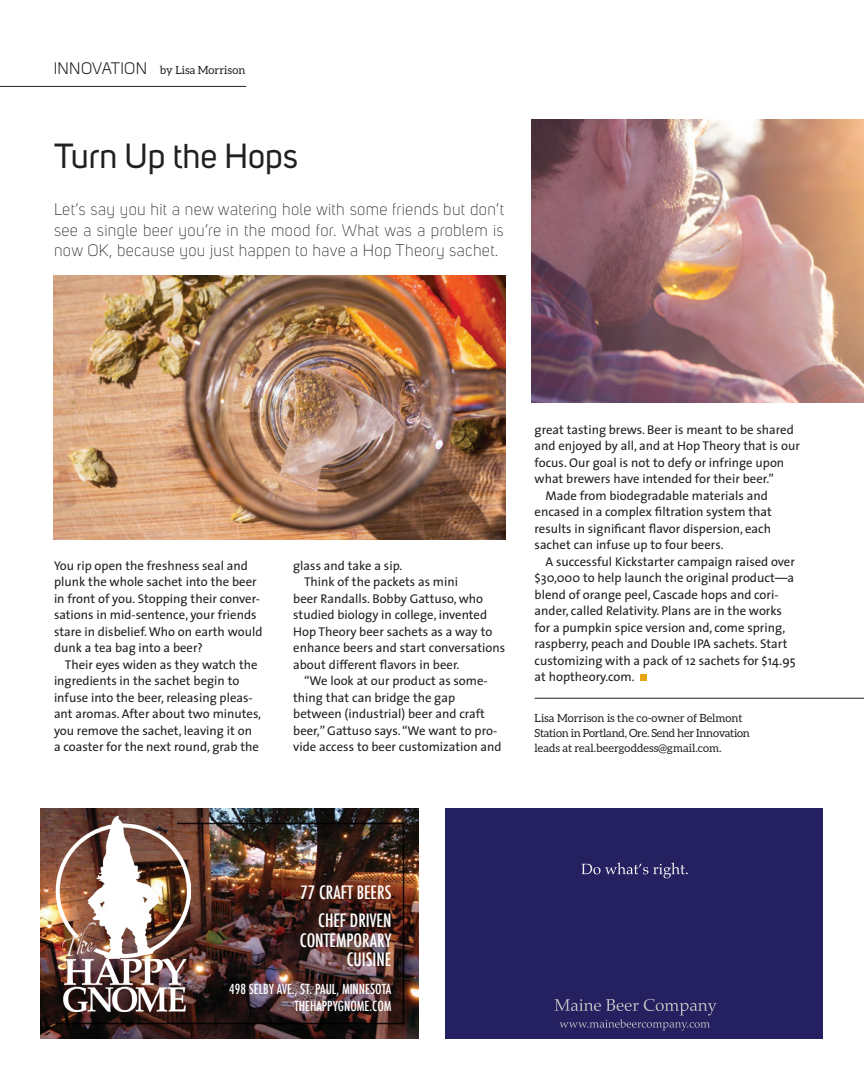
<style>
.page{position:relative;width:864px;height:1080px;background:#fff}
.page>*{position:absolute;margin:0;border:0;box-sizing:border-box;transform-origin:0 0}
.t1{font:34.5px "Uni Sans";color:#231f20}
.t2{font:500 condensed 18px/28.5px "Futura";color:#fff;text-align:right}
.Intro_Paragraph{font:300 16.5px/20.7px "Uni Sans";letter-spacing:.02em;color:#231f20;text-align:justify}
.Header{font:16.5px "Uni Sans";letter-spacing:.02em;color:#231f20}
.t3{font:500 condensed 13.5px/16.5px "Futura";color:#fff;text-align:right}
.Body_Copy{font:12.75px/16.5px "The Sans";color:#231f20}
.Body_Copy_1st_Par{font:12.75px/16.5px "The Sans";color:#231f20}
.Bio_Shirttail{font:11.25px/15px "Aleo";color:#231f20}
.Byline{font:11.25px "Aleo";color:#231f20}
</style>
<div class="page">
<img style="left:54px;top:276px;width:451px;height:264px">
<hr style="left:0;top:86px;width:246px;height:1px;background:#231f20">
<hr style="left:535px;top:698px;width:329px;height:1px;background:#231f20">
<img style="left:532px;top:120px;width:332px;height:283px">
<div style="left:640px;top:674px;width:7px;height:7px;background:#e7a512"></div>
<img style="left:40px;top:808px;width:378px;height:231px">
<img style="left:53px;top:816px;width:137px;height:196px">
<img style="left:54px;top:822px;width:351px;height:203px">
<div style="left:446px;top:808px;width:377px;height:231px;background:#252161"></div>
<svg style="left:581px;top:863px;width:107px;height:15px"></svg>
<svg style="left:555px;top:999px;width:162px;height:32px"></svg>
<p class="Header" style="left:54px;top:59px;width:95px">INNOVATION</p>
<p class="Byline" style="left:160px;top:64px;width:87px">by Lisa Morrison</p>
<p class="t1" style="left:54px;top:136px;width:246px">Turn Up the Hops</p>
<p class="Intro_Paragraph" style="left:54px;top:199px;width:451px">Let’s say you hit a new watering hole with some friends but don’t see a single beer you’re in the mood for. What was a problem is now OK, because you just happen to have a Hop Theory sachet.</p>
<p class="Body_Copy_1st_Par" style="left:54px;top:557px;width:210px">You rip open the freshness seal and plunk the whole sachet into the beer in front of you. Stopping their conver&shy;sations in mid-sentence, your friends stare in disbelief.Who on earth would dunk a tea bag into a beer?</p>
<p class="Body_Copy" style="left:54px;top:656px;width:209px;text-indent:11px">Their eyes widen as they watch the ingredients in the sachet begin to infuse into the beer, releasing pleas&shy;ant aromas. After about two minutes, you remove the sachet, leaving it on a coaster for the next round, grab the</p>
<p class="Body_Copy" style="left:293px;top:557px;width:111px">glass and take a sip.</p>
<p class="Body_Copy" style="left:293px;top:573px;width:213px;text-indent:11px">Think of the packets as mini<br>beer Randalls. Bobby Gattuso, who studied biology in college, invented Hop Theory beer sachets as a way to enhance beers and start conversations about different flavors in beer.</p>
<p class="Body_Copy" style="left:293px;top:672px;width:210px;text-indent:11px">“We look at our product as some&shy;thing that can bridge the gap between (industrial) beer and craft beer,”Gattuso says.“We want to pro&shy;vide access to beer customization and</p>
<p class="Body_Copy" style="left:535px;top:421px;width:267px">great tasting brews. Beer is meant to be shared and enjoyed by all, and at Hop Theory that is our focus. Our goal is not to defy or infringe upon what brewers have intended for their beer.”</p>
<p class="Body_Copy" style="left:535px;top:487px;width:239px;text-indent:11px">Made from biodegradable materials and encased in a complex filtration system that results in significant flavor dispersion, each sachet can infuse up to four beers.</p>
<p class="Body_Copy" style="left:535px;top:553px;width:263px;text-indent:11px">A successful Kickstarter campaign raised over $30,000 to help launch the original product—a blend of orange peel, Cascade hops and cori&shy;ander, called Relativity. Plans are in the works for a pumpkin spice version and, come spring, raspberry, peach and Double IPA sachets. Start customizing with a pack of 12 sachets for $14.95 at hoptheory.com.</p>
<p class="Bio_Shirttail" style="left:535px;top:710px;width:217px">Lisa Morrison is the co-owner of Belmont<br>Station in Portland, Ore. Send her Innovation leads at real.beergoddess@gmail.com.</p>
<p class="t2" style="left:300px;top:878px;width:93px">77 CRAFT BEERS<br>CHEF DRIVEN</p>
<p class="t2" style="left:300px;top:930px;width:93px;line-height:19.5px">CONTEMPORARY<br>CUISINE</p>
<p class="t3" style="left:229px;top:981px;width:164px">498 SELBY AVE., ST. PAUL, MINNESOTA<br>THEHAPPYGNOME.COM</p>
</div>
